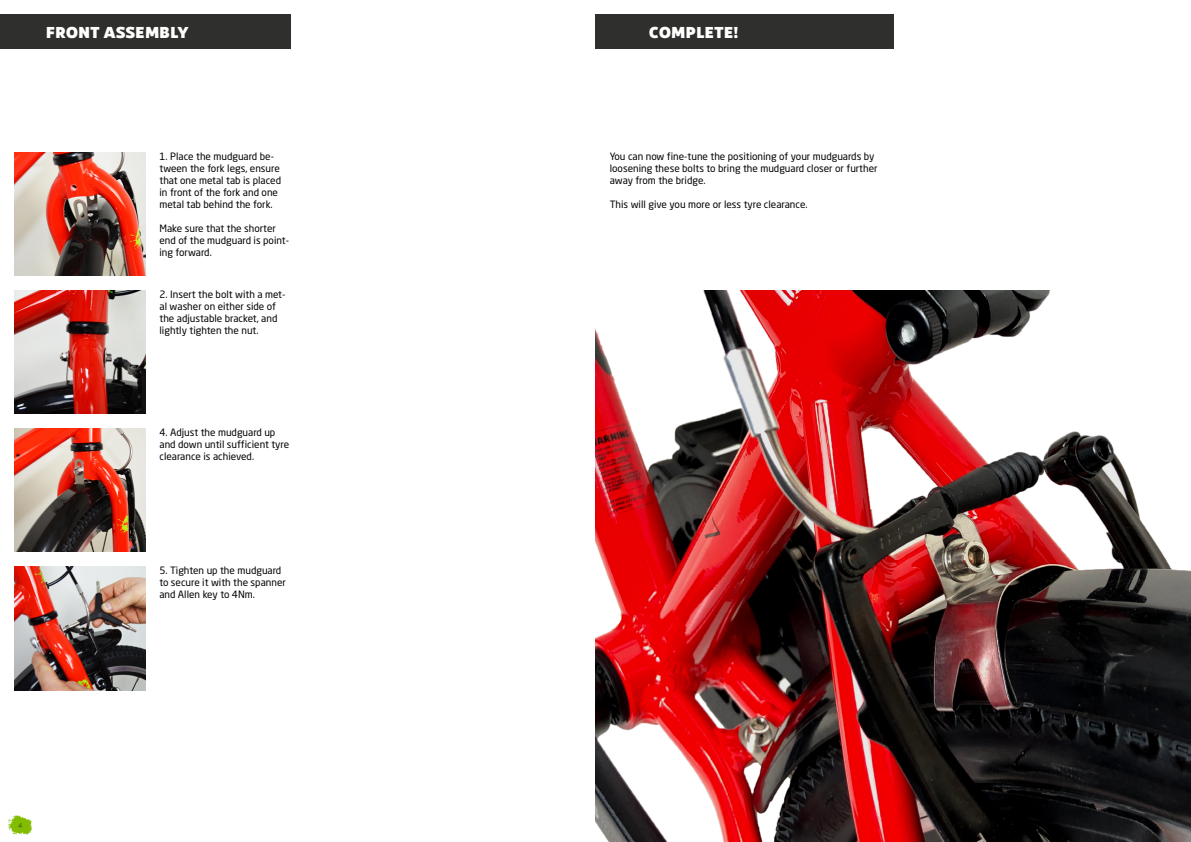
<style>
.page{position:relative;width:1191px;height:842px;background:#fff}
.page>*{position:absolute;margin:0;border:0;box-sizing:border-box;transform-origin:0 0}
.t1{font:900 16px "RNS Sanz";color:#fff}
.t2{font:10px/12px "Neo Sans Pro";color:#000}
.t3{font:300 7px "RNS Sanz";color:#2f2f2d}
</style>
<div class="page">
<svg style="left:8px;top:815px;width:24px;height:20px"></svg>
<div style="left:0;top:14px;width:291px;height:34px;background:#2f2f2d"></div>
<div style="left:596px;top:14px;width:298px;height:34px;background:#2f2f2d"></div>
<img style="left:14px;top:566px;width:131px;height:124px">
<img style="left:595px;top:290px;width:596px;height:552px">
<img style="left:14px;top:152px;width:131px;height:124px">
<img style="left:14px;top:428px;width:131px;height:124px">
<img style="left:14px;top:290px;width:131px;height:123px">
<h1 class="t1" style="left:46px;top:23px;width:145px">FRONT ASSEMBLY</h1>
<h1 class="t1" style="left:649px;top:23px;width:91px">COMPLETE!</h1>
<p class="t2" style="left:159px;top:150px;width:123px">1. Place the mudguard be&shy;tween the fork legs, ensure that one metal tab is placed in front of the fork and one metal tab behind the fork.</p>
<p class="t2" style="left:159px;top:222px;width:131px">Make sure that the shorter end of the mudguard is point&shy;ing forward.</p>
<p class="t2" style="left:159px;top:288px;width:127px">2. Insert the bolt with a met&shy;al washer on either side of the adjustable bracket, and lightly tighten the nut.</p>
<p class="t2" style="left:159px;top:426px;width:131px">4. Adjust the mudguard up and down until sufficient tyre clearance is achieved.</p>
<p class="t2" style="left:159px;top:564px;width:128px">5. Tighten up the mudguard to secure it with the spanner and Allen key to 4Nm.</p>
<p class="t2" style="left:609px;top:151px;width:269px">You can now fine-tune the positioning of your mudguards by loosening these bolts to bring the mudguard closer or further away from the bridge.</p>
<p class="t2" style="left:609px;top:199px;width:199px">This will give you more or less tyre clearance.</p>
<p class="t3" style="left:18px;top:821px;width:6px">4</p>
</div>
